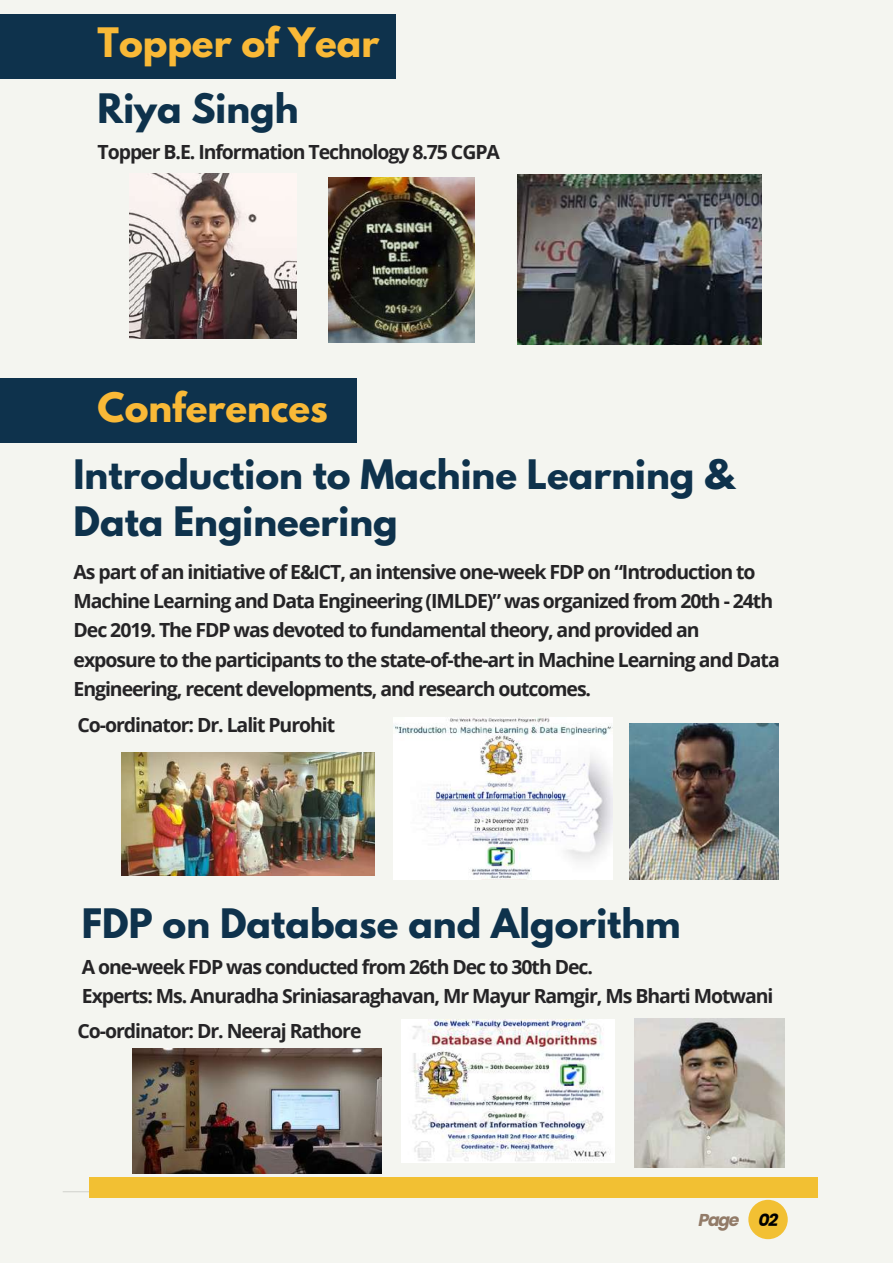
<style>
.page{position:relative;width:893px;height:1264px;background:#fff}
.page>*{position:absolute;margin:0;border:0;box-sizing:border-box;transform-origin:0 0}
.t1{font:700 36px/47.2px "League Spartan";color:#0e324c}
.t2{font:700 36px "League Spartan";color:#f9b937}
.t3{font:700 19.5px/29.2px "Open Sans";letter-spacing:-.055em;color:#252426}
.t4{font:italic 700 17.25px "Poppins";letter-spacing:-.07em;color:#927b68}
.s1{color:#000}
</style>
<div class="page">
<div style="left:0;top:0;width:892px;height:1262px;background:#f4f5f0"></div>
<div style="left:0;top:14px;width:396px;height:64px;background:#0e324c"></div>
<img style="left:328px;top:177px;width:146px;height:166px">
<div style="left:0;top:379px;width:356px;height:64px;background:#0e324c"></div>
<img style="left:401px;top:1019px;width:213px;height:142px">
<img style="left:517px;top:175px;width:244px;height:170px">
<hr style="left:63px;top:1191px;width:609px;height:1px;background:#000">
<div style="left:748px;top:1199px;width:39px;height:40px;background:#f2c033;border-radius:50%"></div>
<div style="left:89px;top:1177px;width:729px;height:20px;background:#f2c033"></div>
<img style="left:130px;top:173px;width:166px;height:165px">
<img style="left:132px;top:1048px;width:249px;height:125px">
<img style="left:393px;top:717px;width:219px;height:162px">
<img style="left:629px;top:723px;width:149px;height:156px">
<img style="left:121px;top:752px;width:253px;height:123px">
<img style="left:634px;top:1018px;width:150px;height:149px">
<h1 class="t2" style="left:98px;top:25px;width:283px">Topper of Year</h1>
<h1 class="t1" style="left:98px;top:90px;width:202px">Riya Singh</h1>
<p class="t3" style="left:98px;top:137px;width:404px">Topper B.E. Information Technology 8.75 CGPA</p>
<h1 class="t2" style="left:98px;top:389px;width:232px">Conferences</h1>
<h1 class="t1" style="left:74px;top:455px;width:662px">Introduction to Machine Learning &amp;<br>Data Engineering</h1>
<p class="t3" style="left:74px;top:556px;width:707px">As part of an initiative of E&amp;ICT, an intensive one-week FDP on “Introduction to Machine Learning and Data Engineering (IMLDE)” was organized from 20th - 24th Dec 2019. The FDP was devoted to fundamental theory, and provided an exposure to the participants to the state-of-the-art in Machine Learning and Data Engineering, recent developments, and research outcomes.</p>
<p class="t3" style="left:78px;top:709px;width:259px">Co-ordinator: Dr. Lalit Purohit</p>
<h1 class="t1" style="left:82px;top:904px;width:600px">FDP on Database and Algorithm</h1>
<p class="t3" style="left:82px;top:952px;width:693px">A one-week FDP was conducted from 26th Dec to 30th Dec.<br>Experts: Ms. Anuradha Sriniasaraghavan, Mr Mayur Ramgir, Ms Bharti Motwani</p>
<p class="t3" style="left:78px;top:1016px;width:285px">Co-ordinator: Dr. Neeraj Rathore</p>
<p class="t4" style="left:698px;top:1207px;width:81px">Page <span class="s1">02</span></p>
</div>
